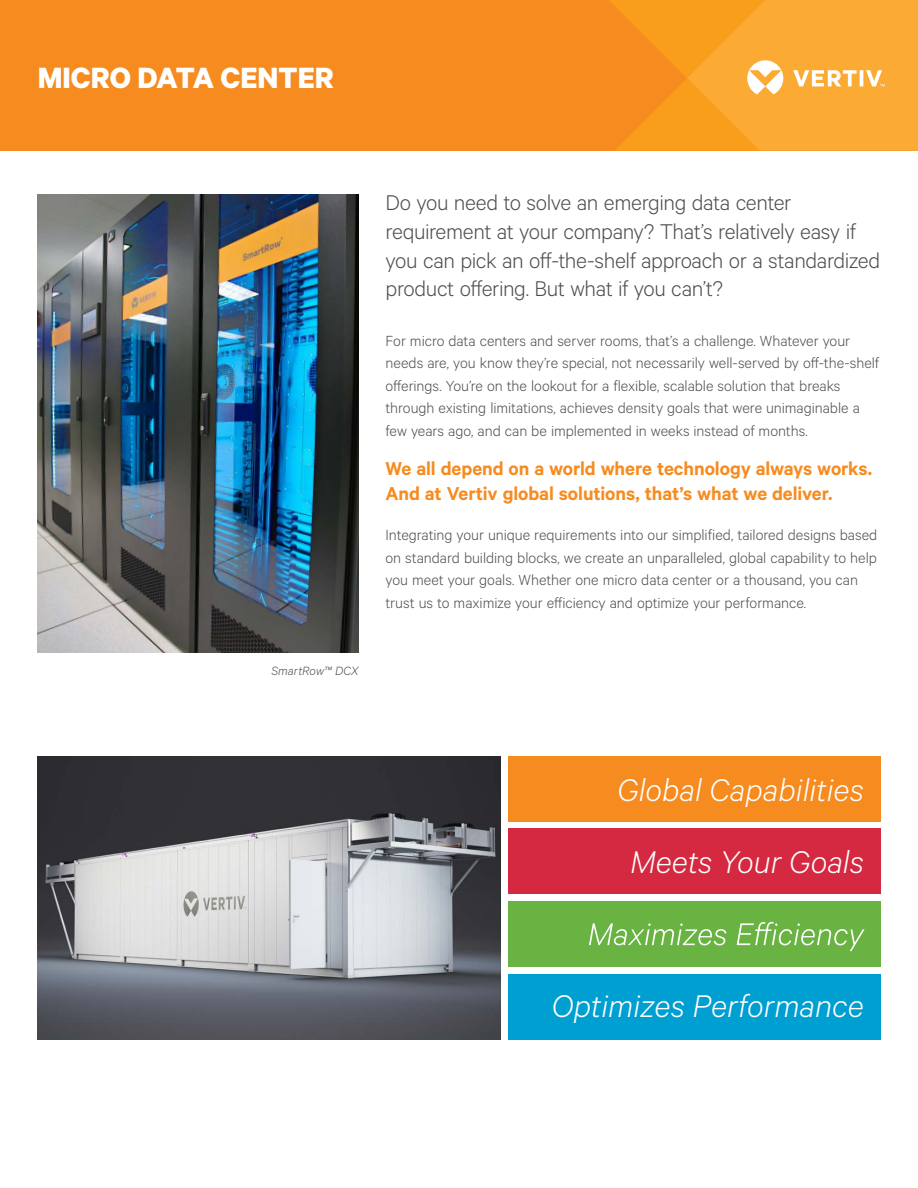
<style>
.page{position:relative;width:918px;height:1188px;background:#fff}
.page>*{position:absolute;margin:0;border:0;box-sizing:border-box;transform-origin:0 0}
.t1{font:italic 300 35.25px/72.2px "Calibre";color:#fff;text-align:center}
.t2{font:700 33px "Calibre";color:#fff}
.t3{font:300 24px/28.8px "Calibre";letter-spacing:-.02em;color:#4d4d4f}
.t4{font:600 21px/25.2px "Calibre";letter-spacing:-.005em;color:#f68b1f}
.t5{font:300 16.5px/22.5px "Calibre";letter-spacing:-.005em;color:#4d4d4f}
.t6{font:italic 300 13.5px "Calibre";letter-spacing:.005em;color:#4d4d4f}
</style>
<div class="page">
<div style="left:0;top:0;width:609px;height:151px;background:#f68b1f"></div>
<svg style="left:609px;top:0;width:309px;height:151px;background:#f9a531"></svg>
<div style="left:509px;top:756px;width:371px;height:66px;background:#f68b1f"></div>
<div style="left:509px;top:829px;width:371px;height:65px;background:#d42940"></div>
<div style="left:509px;top:901px;width:371px;height:66px;background:#69b342"></div>
<div style="left:509px;top:974px;width:371px;height:65px;background:#009fd2"></div>
<svg style="left:589px;top:922px;width:276px;height:29px"></svg>
<img style="left:38px;top:194px;width:321px;height:458px">
<img style="left:38px;top:756px;width:462px;height:283px">
<h2 class="t2" style="left:38px;top:58px;width:297px">MICRO DATA CENTER</h2>
<p class="t6" style="left:271px;top:663px;width:89px">SmartRow™ DCX</p>
<h3 class="t3" style="left:386px;top:187px;width:496px">Do you need to solve an emerging data center requirement at your company? That’s relatively easy if you can pick an off-the-shelf approach or a standardized product offering. But what if you can’t?</h3>
<p class="t5" style="left:386px;top:329px;width:495px">For micro data centers and server rooms, that’s a challenge. Whatever your needs are, you know they’re special, not necessarily well-served by off-the-shelf offerings. You’re on the lookout for a flexible, scalable solution that breaks through existing limitations, achieves density goals that were unimaginable a few years ago, and can be implemented in weeks instead of months.</p>
<p class="t4" style="left:386px;top:455px;width:488px">We all depend on a world where technology always works.<br>And at Vertiv global solutions, that’s what we deliver.</p>
<p class="t5" style="left:386px;top:523px;width:493px">Integrating your unique requirements into our simplified, tailored designs based on standard building blocks, we create an unparalleled, global capability to help you meet your goals. Whether one micro data center or a thousand, you can trust us to maximize your efficiency and optimize your performance.</p>
<h1 class="t1" style="left:618px;top:752px;width:248px">Global Capabilities<br>Meets Your Goals</h1>
<h1 class="t1" style="left:552px;top:968px;width:313px">Optimizes Performance</h1>
</div>
